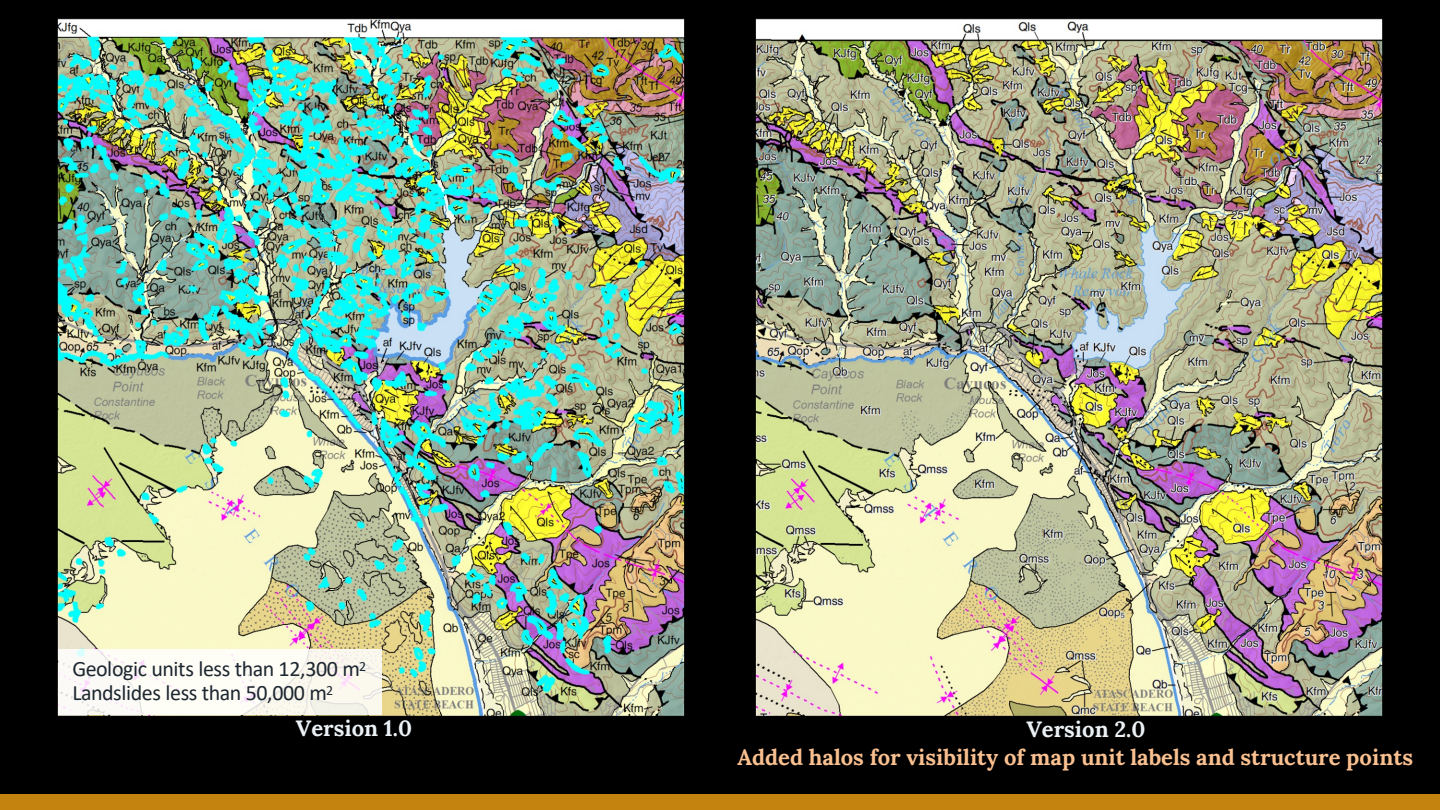
<style>
.page{position:relative;width:1440px;height:810px;background:#000}
.page>*{position:absolute;margin:0;border:0;box-sizing:border-box;transform-origin:0 0}
.t1{font:700 22px "Lora";color:#fac090}
.t2{font:22px/24px "Calibri";letter-spacing:-.02em;color:#1d2730}
.t3{font:700 22px "Lora";color:#ebf1f5}
</style>
<div class="page">
<img style="left:0;top:794px;width:1440px;height:1px">
<div style="left:0;top:795px;width:1440px;height:15px;background:#c4820e"></div>
<img style="left:57px;top:18px;width:1326px;height:699px">
<div style="left:58px;top:649px;width:324px;height:66px;background:#fff;opacity:.85"></div>
<p class="t2" style="left:73px;top:657px;width:295px">Geologic units less than 12,300 m<sup>2<br></sup>Landslides less than 50,000 m<sup>2</sup></p>
<p class="t3" style="left:296px;top:714px;width:118px">Version 1.0</p>
<p class="t3" style="left:1026px;top:715px;width:121px">Version 2.0</p>
<p class="t1" style="left:738px;top:743px;width:677px">Added halos for visibility of map unit labels and structure points</p>
</div>
